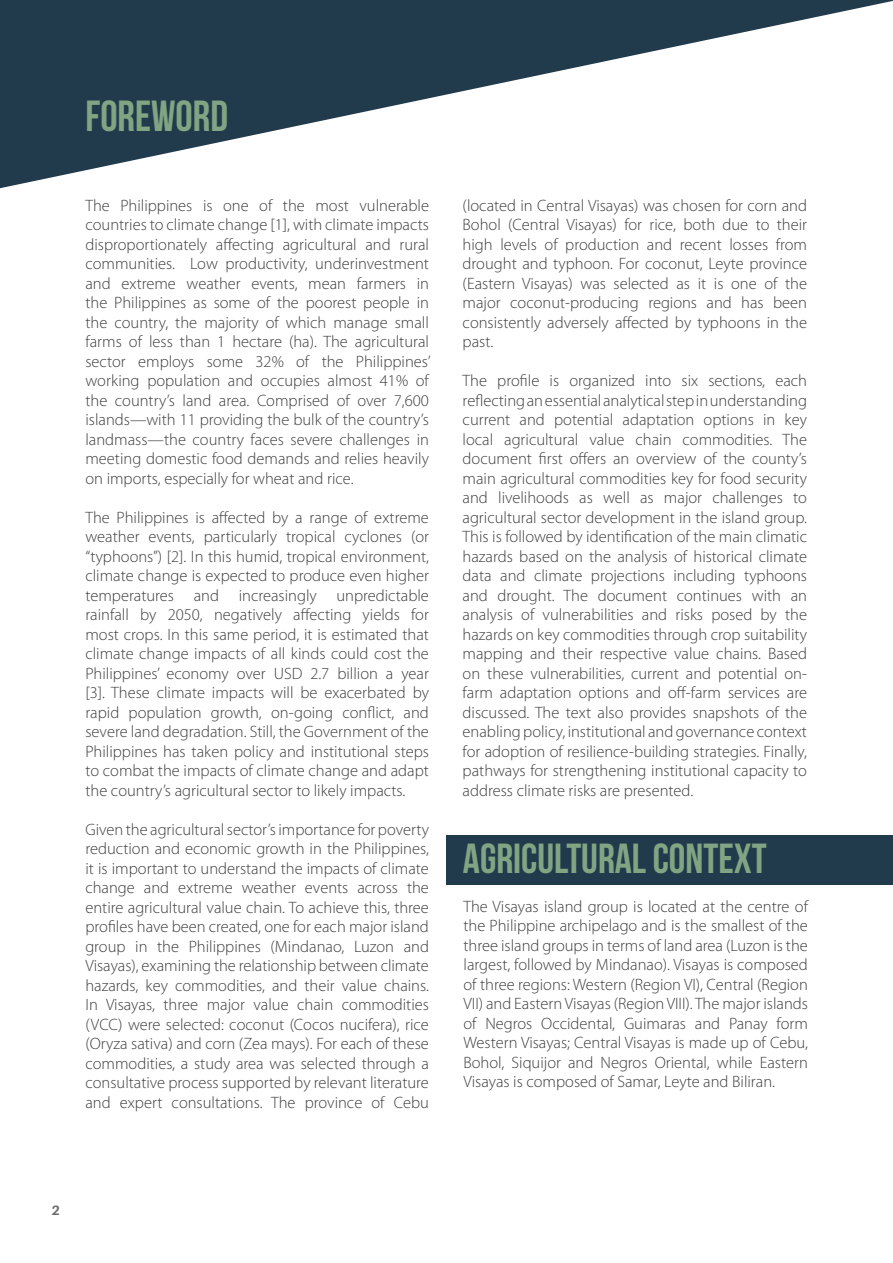
<style>
.page{position:relative;width:893px;height:1263px;background:#fff}
.page>*{position:absolute;margin:0;border:0;box-sizing:border-box;transform-origin:0 0}
.TITULO_1{font:43.5px "Bebas Neue";color:#81a583}
.TITULO_1-2{font:42px "Bebas Neue";color:#81a583}
.TEXTO_NUEVO{font:300 16.5px/19.5px "Myriad Pro";color:#3e3e3f;text-align:justify}
.t1{font:700 13.5px "Aileron";color:#69696c}
</style>
<div class="page">
<svg style="left:0;top:0;width:893px;height:188px;fill:#213b4c"></svg>
<div style="left:446px;top:835px;width:447px;height:50px;background:#213b4c"></div>
<p class="TITULO_1" style="left:85px;top:92px;width:144px">FOREWORD</p>
<p class="TEXTO_NUEVO" style="left:85px;top:196px;width:347px">The Philippines is one of the most vulnerable countries to climate change [1], with climate impacts disproportionately affecting agricultural and rural communities. Low productivity, underinvestment and extreme weather events, mean farmers in the Philippines as some of the poorest people in the country, the majority of which manage small farms of less than 1 hectare (ha). The agricultural sector employs some 32% of the Philippines’ working population and occupies almost 41% of the country’s land area. Comprised of over 7,600 islands—with 11 providing the bulk of the country’s landmass—the country faces severe challenges in meeting domestic food demands and relies heavily on imports, especially for wheat and rice.</p>
<p class="TEXTO_NUEVO" style="left:85px;top:508px;width:345px">The Philippines is affected by a range of extreme weather events, particularly tropical cyclones (or “typhoons”) [2]. In this humid, tropical environment, climate change is expected to produce even higher temperatures and increasingly unpredictable rainfall by 2050, negatively affecting yields for most crops. In this same period, it is estimated that climate change impacts of all kinds could cost the Philippines’ economy over USD 2.7 billion a year [3]. These climate impacts will be exacerbated by rapid population growth, on-going conflict, and severe land degradation. Still, the Government of the Philippines has taken policy and institutional steps to combat the impacts of climate change and adapt the country’s agricultural sector to likely impacts.</p>
<p class="TEXTO_NUEVO" style="left:85px;top:820px;width:345px">Given the agricultural sector’s importance for poverty reduction and economic growth in the Philippines, it is important to understand the impacts of climate change and extreme weather events across the entire agricultural value chain. To achieve this, three profiles have been created, one for each major island group in the Philippines (Mindanao, Luzon and Visayas), examining the relationship between climate hazards, key commodities, and their value chains.<br>In Visayas, three major value chain commodities (VCC) were selected: coconut (Cocos nucifera), rice (Oryza sativa) and corn (Zea mays). For each of these commodities, a study area was selected through a consultative process supported by relevant literature and expert consultations. The province of Cebu</p>
<p class="TEXTO_NUEVO" style="left:463px;top:196px;width:346px">(located in Central Visayas) was chosen for corn and Bohol (Central Visayas) for rice, both due to their high levels of production and recent losses from drought and typhoon. For coconut, Leyte province (Eastern Visayas) was selected as it is one of the major coconut-producing regions and has been consistently adversely affected by typhoons in the past.</p>
<p class="TEXTO_NUEVO" style="left:463px;top:371px;width:346px">The profile is organized into six sections, each reflecting an essential analytical step in understanding current and potential adaptation options in key local agricultural value chain commodities. The document first offers an overview of the county’s main agricultural commodities key for food security and livelihoods as well as major challenges to agricultural sector development in the island group.<br>This is followed by identification of the main climatic hazards based on the analysis of historical climate data and climate projections including typhoons and drought. The document continues with an analysis of vulnerabilities and risks posed by the hazards on key commodities through crop suitability mapping and their respective value chains. Based on these vulnerabilities, current and potential on&shy;farm adaptation options and off-farm services are discussed. The text also provides snapshots of the enabling policy, institutional and governance context for adoption of resilience-building strategies. Finally, pathways for strengthening institutional capacity to address climate risks are presented.</p>
<p class="TITULO_1-2" style="left:463px;top:836px;width:305px">AGRICULTURAL CONTEXT</p>
<p class="TEXTO_NUEVO" style="left:463px;top:897px;width:346px">The Visayas island group is located at the centre of the Philippine archipelago and is the smallest of the three island groups in terms of land area (Luzon is the largest, followed by Mindanao). Visayas is composed of three regions: Western (Region VI), Central (Region VII) and Eastern Visayas (Region VIII). The major islands of Negros Occidental, Guimaras and Panay form Western Visayas; Central Visayas is made up of Cebu, Bohol, Siquijor and Negros Oriental, while Eastern Visayas is composed of Samar, Leyte and Biliran.</p>
<p class="t1" style="left:52px;top:1203px;width:10px">2</p>
</div>
